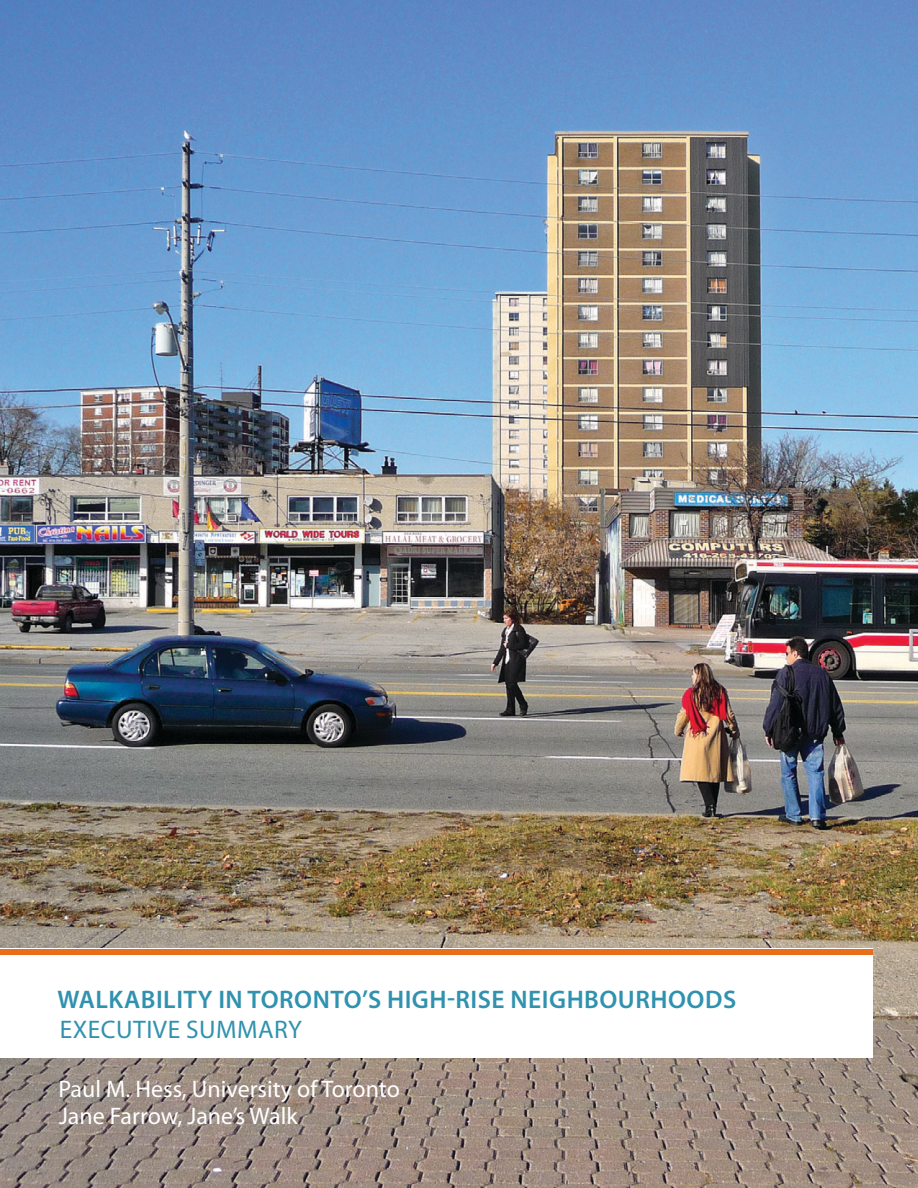
<style>
.page{position:relative;width:918px;height:1188px;background:#fff}
.page>*{position:absolute;margin:0;border:0;box-sizing:border-box;transform-origin:0 0}
.main_header{font:600 25.5px "Myriad Pro";letter-spacing:.02em;color:#3092ae}
.main_header-2{font:25.5px "Myriad Pro";letter-spacing:.02em;color:#3092ae}
.Paragraph_Style_1{font:24px "Myriad Pro";color:#fff}
</style>
<div class="page">
<img style="left:0;top:0;width:918px;height:1188px">
<div style="left:0;top:949px;width:873px;height:109px;background:#fff"></div>
<div style="left:0;top:949px;width:873px;height:5px;background:#e96e19"></div>
<p class="main_header" style="left:57px;top:983px;width:680px">WALKABILITY IN TORONTO’S HIGH-RISE NEIGHBOURHOODS</p>
<p class="main_header-2" style="left:60px;top:1014px;width:244px">EXECUTIVE SUMMARY</p>
<p class="Paragraph_Style_1" style="left:58px;top:1074px;width:343px">Paul M. Hess, University of Toronto</p>
<p class="Paragraph_Style_1" style="left:59px;top:1101px;width:240px">Jane Farrow, Jane’s Walk</p>
</div>
